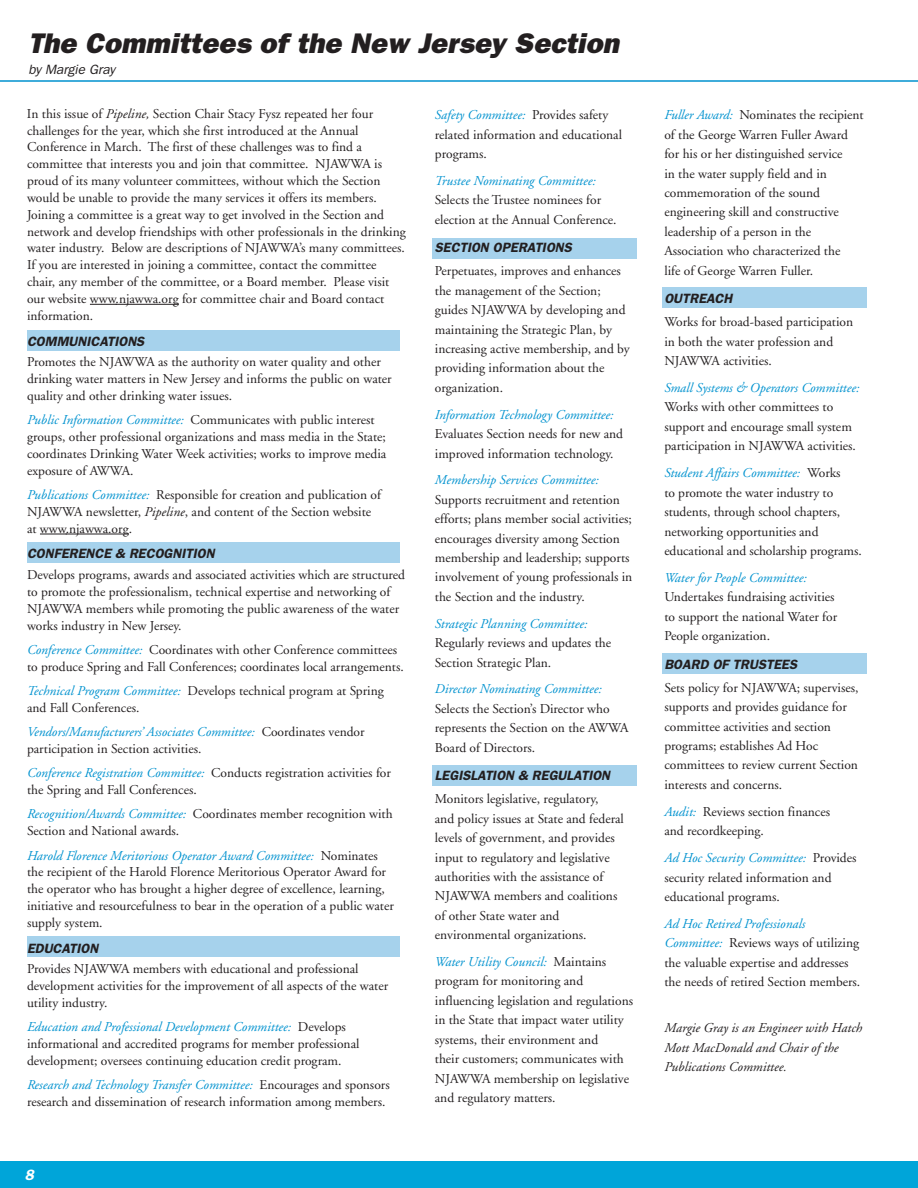
<style>
.page{position:relative;width:918px;height:1188px;background:#fff}
.page>*{position:absolute;margin:0;border:0;box-sizing:border-box;transform-origin:0 0}
.t1{font:italic 800 28.5px "Franklin Gothic";color:#231f20}
.t2{font:italic 600 15px "Franklin Gothic";color:#fff}
.t3{font:13.5px/16.8px "Adobe Garamond";color:#231f20}
.t4{font:italic 13.5px "Adobe Garamond";color:#0092cf}
.t5{font:italic 600 13.5px "Franklin Gothic";color:#231f20}
.t6{font:italic 13.5px/19.5px "Adobe Garamond";color:#231f20}
.t7{font:italic 13.5px "Franklin Gothic";color:#231f20}
.s1{font-style:italic;color:#0092cf}
.s2{font-style:italic}
</style>
<div class="page">
<div style="left:663px;top:653px;width:204px;height:20px;background:#a6d2ec"></div>
<div style="left:663px;top:287px;width:204px;height:21px;background:#a6d2ec"></div>
<div style="left:432px;top:765px;width:204px;height:21px;background:#a6d2ec"></div>
<div style="left:432px;top:238px;width:204px;height:20px;background:#a6d2ec"></div>
<div style="left:27px;top:937px;width:373px;height:20px;background:#a6d2ec"></div>
<div style="left:27px;top:542px;width:373px;height:21px;background:#a6d2ec"></div>
<div style="left:27px;top:330px;width:373px;height:21px;background:#a6d2ec"></div>
<div style="left:0;top:1161px;width:918px;height:27px;background:#00a5d9"></div>
<hr style="left:0;top:80px;width:918px;height:2px;background:#0092cf">
<svg style="left:90px;top:304px;width:26px;height:1px"></svg>
<hr style="left:116px;top:304px;width:63px;height:1px;background:#231f20">
<svg style="left:40px;top:534px;width:26px;height:1px"></svg>
<hr style="left:66px;top:534px;width:63px;height:1px;background:#231f20">
<h1 class="t1" style="left:29px;top:34px;width:597px">The Committees of the New Jersey Section</h1>
<p class="t7" style="left:29px;top:65px;width:88px">by Margie Gray</p>
<p class="t3" style="left:435px;top:107px;width:189px;line-height:19.4px"><span class="s1">Safety Committee:</span> Provides safety related information and educational programs.</p>
<p class="t4" style="left:435px;top:175px;width:162px">Trustee Nominating Committee:</p>
<p class="t3" style="left:435px;top:192px;width:183px;line-height:19.4px">Selects the Trustee nominees for election at the Annual Conference.</p>
<p class="t5" style="left:435px;top:243px;width:141px">SECTION OPERATIONS</p>
<p class="t3" style="left:435px;top:263px;width:197px;line-height:19.4px">Perpetuates, improves and enhances the management of the Section; guides NJAWWA by developing and maintaining the Strategic Plan, by increasing active membership, and by providing information about the organization.</p>
<p class="t4" style="left:435px;top:409px;width:180px">Information Technology Committee:</p>
<p class="t3" style="left:435px;top:425px;width:190px;line-height:19.4px">Evaluates Section needs for new and improved information technology.</p>
<p class="t4" style="left:435px;top:475px;width:166px">Membership Services Committee:</p>
<p class="t3" style="left:435px;top:491px;width:199px;line-height:19.4px">Supports recruitment and retention efforts; plans member social activities; encourages diversity among Section membership and leadership; supports involvement of young professionals in the Section and the industry.</p>
<p class="t4" style="left:435px;top:618px;width:154px">Strategic Planning Committee:</p>
<p class="t3" style="left:435px;top:634px;width:178px;line-height:19.4px">Regularly reviews and updates the<br>Section Strategic Plan.</p>
<p class="t4" style="left:435px;top:684px;width:168px">Director Nominating Committee:</p>
<p class="t3" style="left:435px;top:700px;width:195px;line-height:19.4px">Selects the Section’s Director who represents the Section on the AWWA<br>Board of Directors.</p>
<p class="t5" style="left:435px;top:771px;width:179px">LEGISLATION &amp; REGULATION</p>
<p class="t3" style="left:435px;top:791px;width:191px;line-height:19.4px">Monitors legislative, regulatory,<br>and policy issues at State and federal levels of government, and provides input to regulatory and legislative authorities with the assistance of NJAWWA members and coalitions of other State water and environmental organizations.</p>
<p class="t3" style="left:435px;top:953px;width:200px;line-height:19.4px"><span class="s1">Water Utility Council:</span> Maintains program for monitoring and influencing legislation and regulations in the State that impact water utility systems, their environment and<br>their customers; communicates with NJAWWA membership on legislative and regulatory matters.</p>
<p class="t3" style="left:27px;top:106px;width:380px">In this issue of <span class="s2">Pipeline,</span> Section Chair Stacy Fysz repeated her four challenges for the year, which she first introduced at the Annual Conference in March. The first of these challenges was to find a committee that interests you and join that committee. NJAWWA is proud of its many volunteer committees, without which the Section would be unable to provide the many services it offers its members.<br>Joining a committee is a great way to get involved in the Section and network and develop friendships with other professionals in the drinking water industry. Below are descriptions of NJAWWA’s many committees.<br>If you are interested in joining a committee, contact the committee chair, any member of the committee, or a Board member. Please visit our website www.njawwa.org for committee chair and Board contact information.</p>
<p class="t5" style="left:27px;top:336px;width:121px">COMMUNICATIONS</p>
<p class="t3" style="left:27px;top:355px;width:366px">Promotes the NJAWWA as the authority on water quality and other drinking water matters in New Jersey and informs the public on water quality and other drinking water issues.</p>
<p class="t3" style="left:27px;top:413px;width:361px"><span class="s1">Public Information Committee:</span> Communicates with public interest groups, other professional organizations and mass media in the State; coordinates Drinking Water Week activities; works to improve media exposure of AWWA.</p>
<p class="t3" style="left:27px;top:488px;width:356px"><span class="s1">Publications Committee:</span> Responsible for creation and publication of<br>NJAWWA newsletter, <span class="s2">Pipeline</span>, and content of the Section website at www.njawwa.org.</p>
<p class="t5" style="left:27px;top:549px;width:191px">CONFERENCE &amp; RECOGNITION</p>
<p class="t3" style="left:27px;top:568px;width:380px">Develops programs, awards and associated activities which are structured to promote the professionalism, technical expertise and networking of NJAWWA members while promoting the public awareness of the water works industry in New Jersey.</p>
<p class="t3" style="left:27px;top:642px;width:378px"><span class="s1">Conference Committee:</span> Coordinates with other Conference committees to produce Spring and Fall Conferences; coordinates local arrangements.</p>
<p class="t3" style="left:27px;top:684px;width:358px"><span class="s1">Technical Program Committee:</span> Develops technical program at Spring and Fall Conferences.</p>
<p class="t3" style="left:27px;top:725px;width:339px"><span class="s1">Vendors/Manufacturers’ Associates Committee:</span> Coordinates vendor participation in Section activities.</p>
<p class="t3" style="left:27px;top:766px;width:365px"><span class="s1">Conference Registration Committee:</span> Conducts registration activities for the Spring and Fall Conferences.</p>
<p class="t3" style="left:27px;top:807px;width:367px"><span class="s1">Recognition/Awards Committee:</span> Coordinates member recognition with<br>Section and National awards.</p>
<p class="t3" style="left:27px;top:848px;width:368px"><span class="s1">Harold Florence Meritorious Operator Award Committee:</span> Nominates the recipient of the Harold Florence Meritorious Operator Award for the operator who has brought a higher degree of excellence, learning, initiative and resourcefulness to bear in the operation of a public water supply system.</p>
<p class="t5" style="left:27px;top:943px;width:75px">EDUCATION</p>
<p class="t3" style="left:27px;top:962px;width:363px">Provides NJAWWA members with educational and professional development activities for the improvement of all aspects of the water utility industry.</p>
<p class="t3" style="left:27px;top:1020px;width:334px"><span class="s1">Education and Professional Development Committee:</span> Develops informational and accredited programs for member professional development; oversees continuing education credit program.</p>
<p class="t3" style="left:27px;top:1078px;width:364px"><span class="s1">Research and Technology Transfer Committee:</span> Encourages and sponsors research and dissemination of research information among members.</p>
<p class="t2" style="left:25px;top:1170px;width:13px">8</p>
<p class="t3" style="left:664px;top:106px;width:201px;line-height:19.5px"><span class="s1">Fuller Award:</span> Nominates the recipient of the George Warren Fuller Award for his or her distinguished service<br>in the water supply field and in commemoration of the sound engineering skill and constructive leadership of a person in the<br>Association who characterized the<br>life of George Warren Fuller.</p>
<p class="t5" style="left:664px;top:294px;width:72px">OUTREACH</p>
<p class="t3" style="left:664px;top:313px;width:190px;line-height:19.5px">Works for broad-based participation in both the water profession and<br>NJAWWA activities.</p>
<p class="t4" style="left:664px;top:382px;width:197px">Small Systems &amp; Operators Committee:</p>
<p class="t3" style="left:664px;top:399px;width:193px;line-height:19.5px">Works with other committees to support and encourage small system participation in NJAWWA activities.</p>
<p class="t3" style="left:664px;top:464px;width:199px;line-height:19.5px"><span class="s1">Student Affairs Committee:</span> Works<br>to promote the water industry to students, through school chapters, networking opportunities and educational and scholarship programs.</p>
<p class="t4" style="left:664px;top:572px;width:144px">Water for People Committee:</p>
<p class="t3" style="left:664px;top:588px;width:174px;line-height:19.5px">Undertakes fundraising activities to support the national Water for<br>People organization.</p>
<p class="t5" style="left:664px;top:659px;width:137px">BOARD OF TRUSTEES</p>
<p class="t3" style="left:664px;top:679px;width:196px;line-height:19.5px">Sets policy for NJAWWA; supervises, supports and provides guidance for committee activities and section programs; establishes Ad Hoc committees to review current Section interests and concerns.</p>
<p class="t3" style="left:664px;top:803px;width:167px;line-height:19.5px"><span class="s1">Audit:</span> Reviews section finances and recordkeeping.</p>
<p class="t3" style="left:664px;top:849px;width:194px;line-height:19.5px"><span class="s1">Ad Hoc Security Committee:</span> Provides security related information and educational programs.</p>
<p class="t3" style="left:664px;top:915px;width:197px;line-height:19.5px"><span class="s1">Ad Hoc Retired Professionals Committee:</span> Reviews ways of utilizing the valuable expertise and addresses the needs of retired Section members.</p>
<p class="t6" style="left:664px;top:1020px;width:199px">Margie Gray is an Engineer with Hatch<br>Mott MacDonald and Chair of the<br>Publications Committee.</p>
</div>
